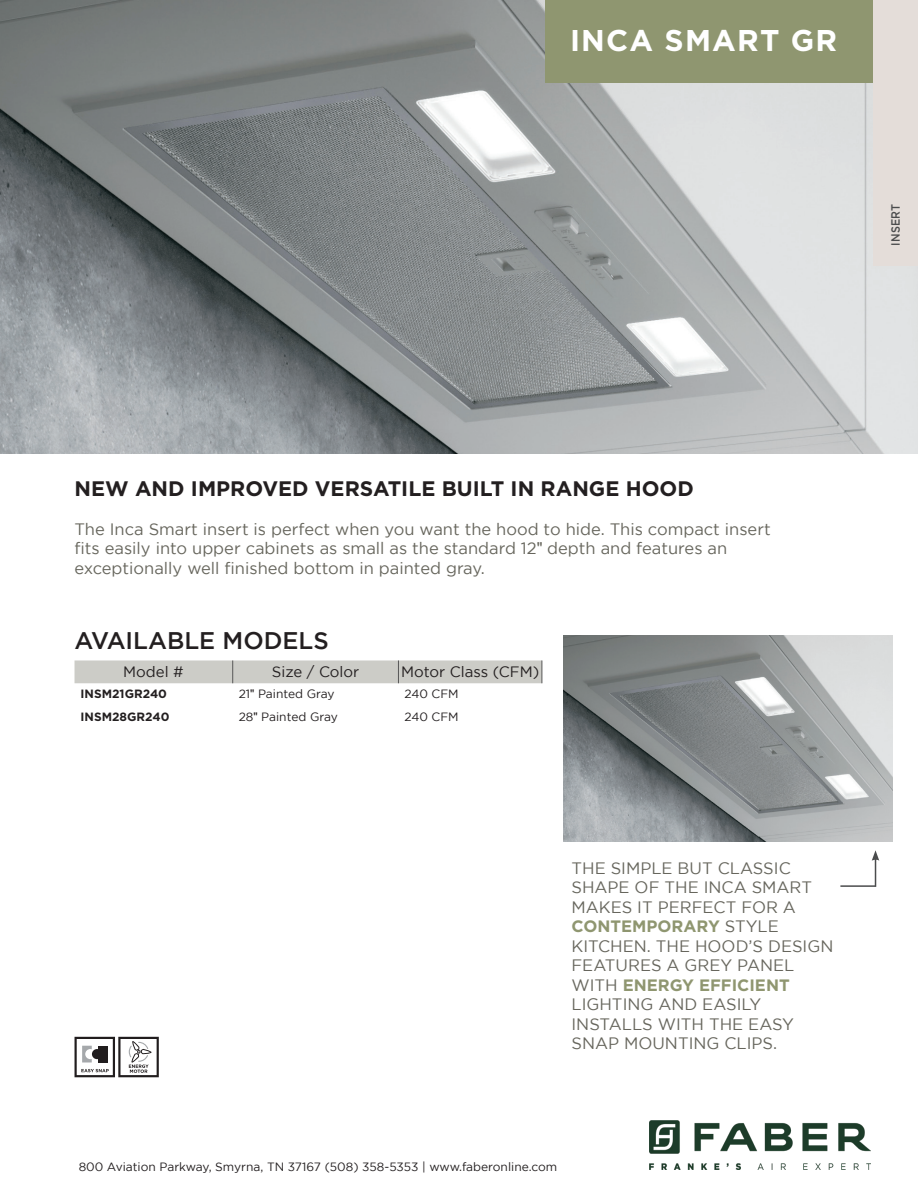
<style>
.page{position:relative;width:918px;height:1188px;background:#fff}
.page>*{position:absolute;margin:0;border:0;box-sizing:border-box;transform-origin:0 0}
.t1{font:700 30px "Gotham";letter-spacing:.04em;color:#fff}
.t2{font:500 24px "Gotham";color:#231f20}
.t3{font:700 21px "Gotham";color:#231f20}
.t4{font:16.5px/19.5px "Gotham";color:#67665d}
.t5{font:15px "Gotham";color:#231f20}
.t6{font:12px "Gotham";color:#231f20}
.t7{font:700 12px "Gotham";color:#231f20}
.t8{font:500 12px "Gotham";letter-spacing:.01em;color:#4b4c4d;scale:.9 1}
.s1{font-family:"Arial"}
.s2{font-weight:700;color:#8f9670}
</style>
<div class="page">
<img style="left:0;top:0;width:918px;height:454px">
<img style="left:564px;top:636px;width:328px;height:205px">
<img style="left:650px;top:1121px;width:220px;height:49px">
<div style="left:545px;top:0;width:329px;height:82px;background:#8f9670"></div>
<div style="left:874px;top:0;width:44px;height:266px;background:#e4ddd9"></div>
<hr style="left:840px;top:885px;width:36px;height:2px;background:#4b4c4d">
<svg style="left:872px;top:850px;width:7px;height:37px"></svg>
<svg style="left:75px;top:1037px;width:84px;height:40px"></svg>
<div style="left:75px;top:660px;width:468px;height:23px;background:#ccccc7"></div>
<p class="t1" style="left:570px;top:23px;width:269px">INCA SMART GR</p>
<p class="t8" style="left:889px;top:246px;width:48px;rotate:-90deg">INSERT</p>
<p class="t3" style="left:75px;top:476px;width:621px">NEW AND IMPROVED VERSATILE BUILT IN RANGE HOOD</p>
<p class="t4" style="left:75px;top:519px;width:698px">The Inca Smart insert is perfect when you want the hood to hide. This compact insert fits easily into upper cabinets as small as the standard 12<span class="s1">"</span> depth and features an exceptionally well finished bottom in painted gray.</p>
<p class="t2" style="left:75px;top:627px;width:256px">AVAILABLE MODELS</p>
<p class="t5" style="left:123px;top:664px;width:62px">Model #</p>
<p class="t5" style="left:272px;top:664px;width:89px">Size / Color</p>
<p class="t5" style="left:401px;top:664px;width:140px">Motor Class (CFM)</p>
<p class="t7" style="left:81px;top:687px;width:88px">INSM21GR240</p>
<p class="t6" style="left:239px;top:687px;width:97px">21<span class="s1">ʺ</span> Painted Gray</p>
<p class="t6" style="left:404px;top:687px;width:56px">240 CFM</p>
<p class="t7" style="left:81px;top:710px;width:91px">INSM28GR240</p>
<p class="t6" style="left:239px;top:710px;width:101px">28<span class="s1">ʺ</span> Painted Gray</p>
<p class="t6" style="left:404px;top:710px;width:56px">240 CFM</p>
<p class="t4" style="left:572px;top:858px;width:263px">THE SIMPLE BUT CLASSIC<br>SHAPE OF THE INCA SMART<br>MAKES IT PERFECT FOR A<br><span class="s2">CONTEMPORARY</span> STYLE<br>KITCHEN. THE HOOD’S DESIGN<br>FEATURES A GREY PANEL<br>WITH <span class="s2">ENERGY EFFICIENT<br></span>LIGHTING AND EASILY<br>INSTALLS WITH THE EASY<br>SNAP MOUNTING CLIPS.</p>
<p class="t6" style="left:79px;top:1160px;width:480px">800 Aviation Parkway, Smyrna, TN 37167 (508) 358-5353 | www.faberonline.com</p>
</div>
